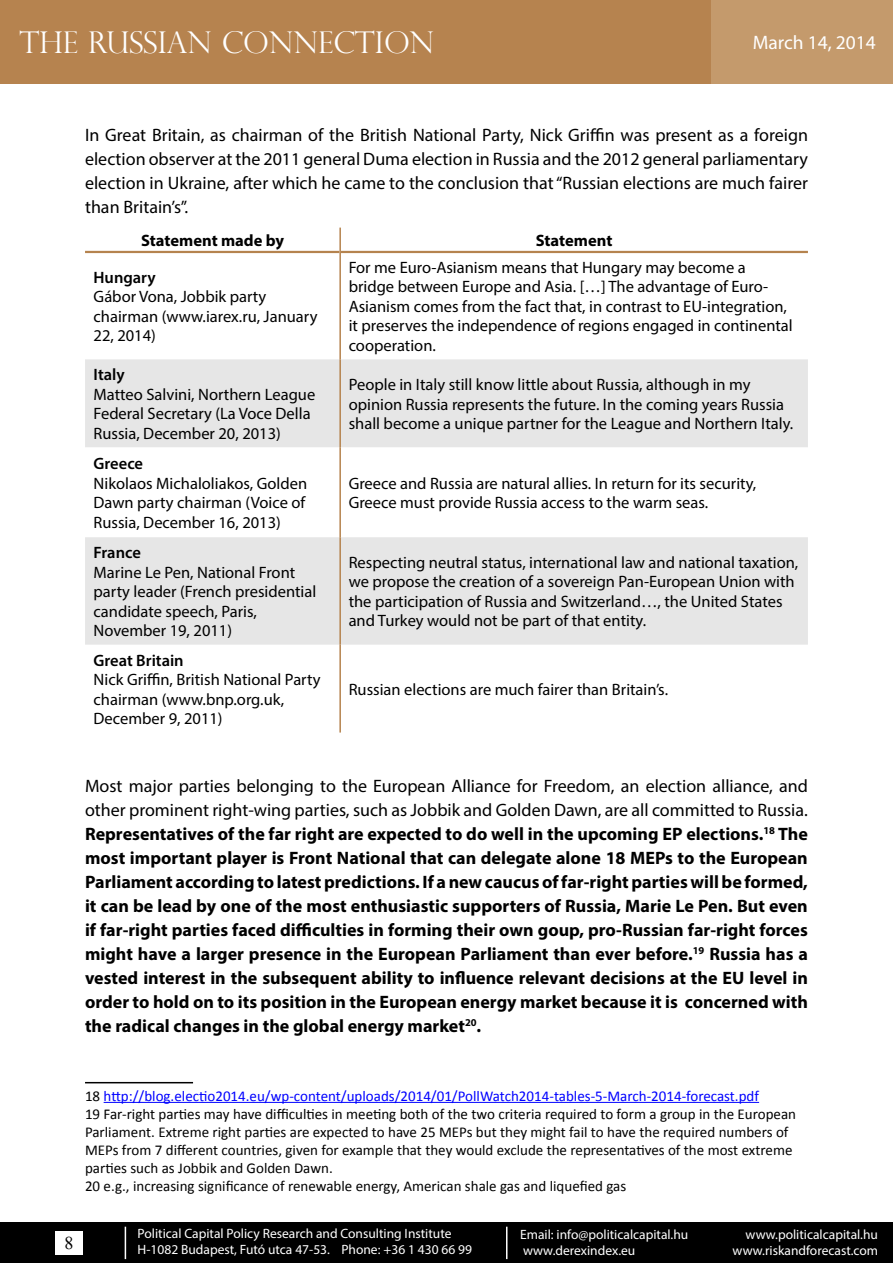
<style>
.page{position:relative;width:893px;height:1263px;background:#fff}
.page>*{position:absolute;margin:0;border:0;box-sizing:border-box;transform-origin:0 0}
.t1{font:300 30px "Perpetua Titling";color:#fff}
.t2{font:19.5px "Myriad Pro";color:#fff}
.t3{font:700 18px/24px "Myriad Pro";color:#000;text-align:justify}
.t4{font:18px/24px "Myriad Pro";color:#000;text-align:justify}
.t5{font:18px "Times New Roman";color:#000}
.t6{font:16.5px/19.5px "Myriad Pro";color:#000}
.t7{font:600 16.5px "Myriad Pro";color:#000}
.t8{font:700 16.5px "Myriad Pro";color:#000}
.t9{font:15px/18px "Calibri";color:#000}
.t10{font:13.5px/16.2px "Myriad Pro";color:#fff}
.s1{font-weight:400}
.s2{color:#00f}
</style>
<div class="page">
<div style="left:0;top:1222px;width:893px;height:41px;background:#000"></div>
<hr style="left:125px;top:1227px;width:1px;height:32px;background:#fff">
<div style="left:55px;top:1231px;width:27px;height:23px;background:#fff"></div>
<hr style="left:506px;top:1227px;width:1px;height:32px;background:#fff">
<div style="left:0;top:0;width:893px;height:84px;background:#b6834f"></div>
<div style="left:711px;top:0;width:182px;height:84px;background:#c49a6c"></div>
<svg style="left:85px;top:359px;width:723px;height:286px;fill:#e6e6e6"></svg>
<hr style="left:85px;top:251px;width:254px;height:2px;background:#b5834e">
<hr style="left:341px;top:251px;width:467px;height:2px;background:#b5834e">
<hr style="left:339px;top:228px;width:2px;height:24px;background:#b5834e">
<hr style="left:339px;top:252px;width:2px;height:107px;background:#b5834e">
<hr style="left:339px;top:359px;width:2px;height:88px;background:#b5834e">
<hr style="left:339px;top:447px;width:2px;height:90px;background:#b5834e">
<hr style="left:339px;top:537px;width:2px;height:108px;background:#b5834e">
<hr style="left:339px;top:645px;width:2px;height:87px;background:#b5834e">
<hr style="left:85px;top:1082px;width:108px;height:1px;background:#000">
<hr style="left:104px;top:1102px;width:655px;height:1px;background:#00f">
<h1 class="t1" style="left:19px;top:24px;width:416px">THE RUSSIAN CONNECTION</h1>
<p class="t2" style="left:753px;top:31px;width:125px">March 14, 2014</p>
<p class="t4" style="left:85px;top:123px;width:724px">In Great Britain, as chairman of the British National Party, Nick Griffin was present as a foreign election observer at the 2011 general Duma election in Russia and the 2012 general parliamentary election in Ukraine, after which he came to the conclusion that “Russian elections are much fairer than Britain’s”.</p>
<p class="t8" style="left:141px;top:230px;width:145px">Statement made by</p>
<p class="t8" style="left:536px;top:230px;width:78px">Statement</p>
<p class="t7" style="left:94px;top:267px;width:64px">Hungary</p>
<p class="t6" style="left:94px;top:287px;width:225px">Gábor Vona, Jobbik party chairman (www.iarex.ru, January<br>22, 2014)</p>
<p class="t6" style="left:349px;top:257px;width:446px">For me Euro-Asianism means that Hungary may become a bridge between Europe and Asia. […] The advantage of Euro-Asianism comes from the fact that, in contrast to EU-integration, it preserves the independence of regions engaged in continental cooperation.</p>
<p class="t7" style="left:94px;top:364px;width:33px">Italy</p>
<p class="t6" style="left:94px;top:384px;width:223px">Matteo Salvini, Northern League<br>Federal Secretary (La Voce Della<br>Russia, December 20, 2013)</p>
<p class="t6" style="left:349px;top:374px;width:446px">People in Italy still know little about Russia, although in my opinion Russia represents the future. In the coming years Russia shall become a unique partner for the League and Northern Italy.</p>
<p class="t7" style="left:94px;top:453px;width:51px">Greece</p>
<p class="t6" style="left:94px;top:473px;width:215px;text-align:justify">Nikolaos Michaloliakos, Golden Dawn party chairman (Voice of Russia, December 16, 2013)</p>
<p class="t6" style="left:349px;top:473px;width:409px">Greece and Russia are natural allies. In return for its security,<br>Greece must provide Russia access to the warm seas.</p>
<p class="t7" style="left:94px;top:542px;width:49px">France</p>
<p class="t6" style="left:94px;top:562px;width:224px">Marine Le Pen, National Front party leader (French presidential candidate speech, Paris,<br>November 19, 2011)</p>
<p class="t6" style="left:349px;top:552px;width:451px">Respecting neutral status, international law and national taxation, we propose the creation of a sovereign Pan-European Union with the participation of Russia and Switzerland…, the United States and Turkey would not be part of that entity.</p>
<p class="t7" style="left:94px;top:650px;width:92px">Great Britain</p>
<p class="t6" style="left:94px;top:670px;width:228px">Nick Griffin, British National Party chairman (www.bnp.org.uk,<br>December 9, 2011)</p>
<p class="t6" style="left:349px;top:679px;width:321px">Russian elections are much fairer than Britain’s.</p>
<p class="t3" style="left:85px;top:773px;width:724px"><span class="s1">Most major parties belonging to the European Alliance for Freedom, an election alliance, and other prominent right-wing parties, such as Jobbik and Golden Dawn, are all committed to Russia.<br></span>Representatives of the far right are expected to do well in the upcoming EP elections.<sup>18</sup> The most important player is Front National that can delegate alone 18 MEPs to the European Parliament according to latest predictions. If a new caucus of far-right parties will be formed, it can be lead by one of the most enthusiastic supporters of Russia, Marie Le Pen. But even if far-right parties faced difficulties in forming their own goup, pro-Russian far-right forces might have a larger presence in the European Parliament than ever before.<sup>19</sup> Russia has a vested interest in the subsequent ability to influence relevant decisions at the EU level in order to hold on to its position in the European energy market because it is concerned with the radical changes in the global energy market<sup>20</sup>.</p>
<p class="t9" style="left:85px;top:1086px;width:713px">18 <span class="s2">http://blog.electio2014.eu/wp-content/uploads/2014/01/PollWatch2014-tables-5-March-2014-forecast.pdf<br></span>19 Far-right parties may have difficulties in meeting both of the two criteria required to form a group in the European Parliament. Extreme right parties are expected to have 25 MEPs but they might fail to have the required numbers of MEPs from 7 different countries, given for example that they would exclude the representatives of the most extreme parties such as Jobbik and Golden Dawn.<br>20 e.g., increasing significance of renewable energy, American shale gas and liquefied gas</p>
<p class="t5" style="left:64px;top:1231px;width:10px">8</p>
<p class="t10" style="left:138px;top:1225px;width:336px">Political Capital Policy Research and Consulting Institute<br>H-1082 Budapest, Futó utca 47-53. Phone: +36 1 430 66 99</p>
<p class="t10" style="left:520px;top:1226px;width:170px">Email: info@politicalcapital.hu</p>
<p class="t10" style="left:746px;top:1226px;width:134px">www.politicalcapital.hu</p>
<p class="t10" style="left:523px;top:1242px;width:114px">www.derexindex.eu</p>
<p class="t10" style="left:733px;top:1242px;width:147px">www.riskandforecast.com</p>
</div>
